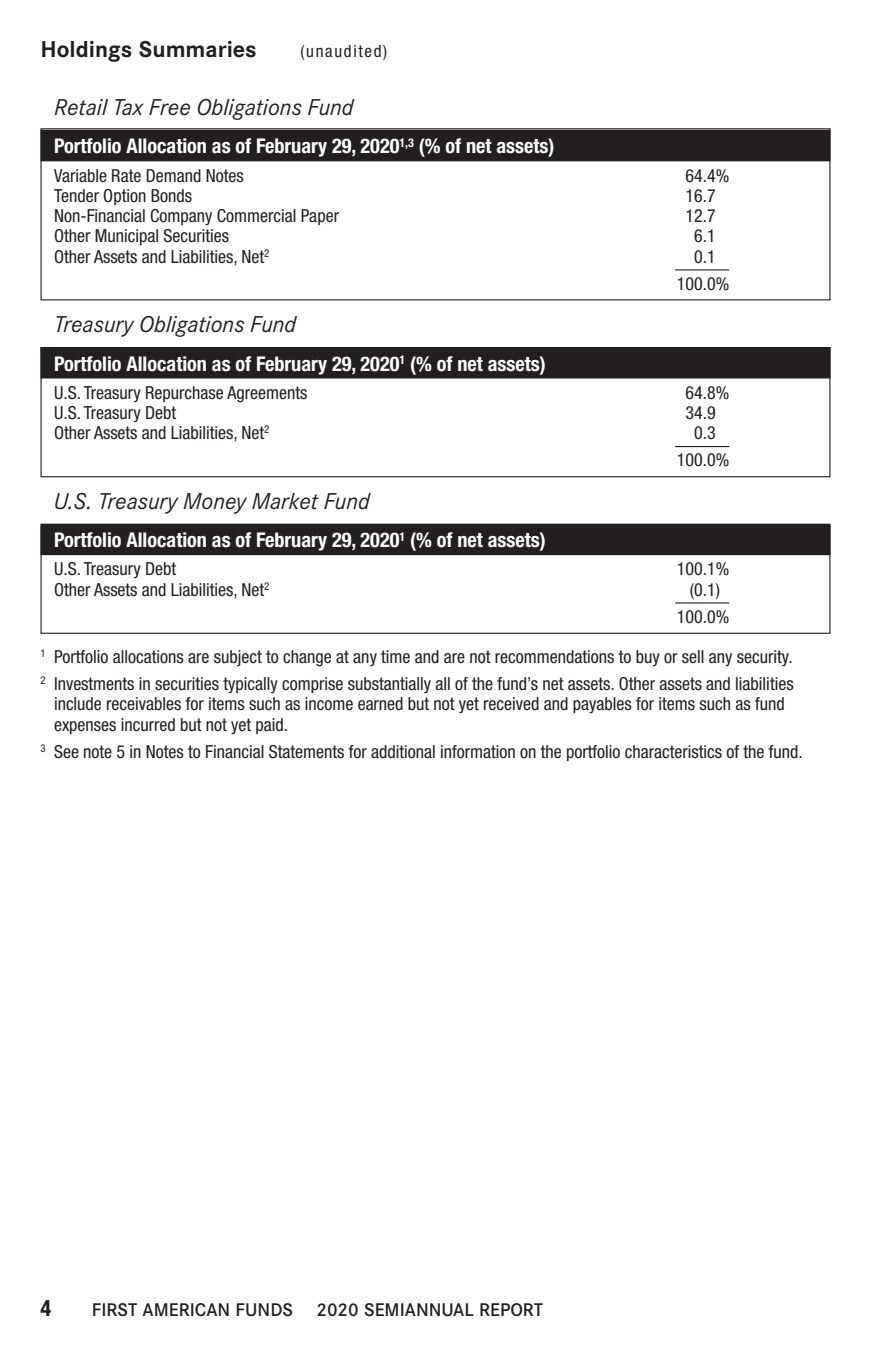
<style>
.page{position:relative;width:871px;height:1357px;background:#fff}
.page>*{position:absolute;margin:0;border:0;box-sizing:border-box;transform-origin:0 0}
.t1{font:italic 22.5px "Corporate S";color:#231f20}
.t2{font:700 22.5px "Corporate S";color:#231f20}
.t3{font:700 condensed 22.5px "Helvetica Neue LT Std";color:#231f20}
.t4{font:700 condensed 20.25px "Helvetica Neue LT Std";color:#fff}
.t5{font:condensed 18px/20.2px "Helvetica Neue LT Std";color:#231f20}
.t6{font:500 18px "Corporate S";color:#231f20}
.t7{font:condensed 16.88px "Helvetica Neue LT Std";letter-spacing:.1em;color:#231f20}
</style>
<div class="page">
<div style="left:40px;top:525px;width:790px;height:109px;border:1px solid #231f20"></div>
<div style="left:40px;top:130px;width:790px;height:31px;background:#231f20"></div>
<hr style="left:675px;top:269px;width:54px;height:1px;background:#231f20">
<div style="left:40px;top:347px;width:790px;height:31px;background:#231f20"></div>
<hr style="left:675px;top:446px;width:54px;height:1px;background:#231f20">
<div style="left:40px;top:524px;width:790px;height:31px;background:#231f20"></div>
<hr style="left:675px;top:602px;width:54px;height:1px;background:#231f20">
<p class="t2" style="left:40px;top:41px;width:218px">Holdings Summaries</p>
<p class="t7" style="left:300px;top:45px;width:88px">(unaudited)</p>
<p class="t1" style="left:54px;top:99px;width:301px">Retail Tax Free Obligations Fund</p>
<p class="t4" style="left:54px;top:139px;width:502px">Portfolio Allocation as of February 29, 2020<sup>1,3</sup> (% of net assets)</p>
<p class="t5" style="left:54px;top:167px;width:191px">Variable Rate Demand Notes</p>
<p class="t5" style="left:685px;top:167px;width:45px">64.4%</p>
<p class="t5" style="left:54px;top:187px;width:139px">Tender Option Bonds</p>
<p class="t5" style="left:685px;top:187px;width:32px">16.7</p>
<p class="t5" style="left:54px;top:207px;width:286px">Non-Financial Company Commercial Paper</p>
<p class="t5" style="left:685px;top:207px;width:32px">12.7</p>
<p class="t5" style="left:54px;top:227px;width:176px">Other Municipal Securities</p>
<p class="t5" style="left:694px;top:227px;width:23px">6.1</p>
<p class="t5" style="left:54px;top:248px;width:217px">Other Assets and Liabilities, Net<sup>2</sup></p>
<p class="t5" style="left:694px;top:248px;width:23px">0.1</p>
<p class="t5" style="left:677px;top:275px;width:54px">100.0%</p>
<p class="t1" style="left:54px;top:316px;width:244px">Treasury Obligations Fund</p>
<p class="t4" style="left:54px;top:356px;width:493px">Portfolio Allocation as of February 29, 2020<sup>1</sup> (% of net assets)</p>
<p class="t5" style="left:54px;top:384px;width:255px">U.S. Treasury Repurchase Agreements</p>
<p class="t5" style="left:685px;top:384px;width:45px">64.8%</p>
<p class="t5" style="left:54px;top:404px;width:124px">U.S. Treasury Debt</p>
<p class="t5" style="left:685px;top:404px;width:32px">34.9</p>
<p class="t5" style="left:54px;top:424px;width:217px">Other Assets and Liabilities, Net<sup>2</sup></p>
<p class="t5" style="left:694px;top:424px;width:23px">0.3</p>
<p class="t5" style="left:677px;top:451px;width:54px">100.0%</p>
<p class="t1" style="left:54px;top:493px;width:317px">U.S. Treasury Money Market Fund</p>
<p class="t4" style="left:54px;top:533px;width:493px">Portfolio Allocation as of February 29, 2020<sup>1</sup> (% of net assets)</p>
<p class="t5" style="left:54px;top:560px;width:124px">U.S. Treasury Debt</p>
<p class="t5" style="left:677px;top:560px;width:54px">100.1%</p>
<p class="t5" style="left:54px;top:581px;width:217px">Other Assets and Liabilities, Net<sup>2</sup></p>
<p class="t5" style="left:690px;top:581px;width:32px">(0.1)</p>
<p class="t5" style="left:677px;top:608px;width:54px">100.0%</p>
<p class="t5" style="left:40px;top:648px;width:754px"><sup>1</sup> Portfolio allocations are subject to change at any time and are not recommendations to buy or sell any security.</p>
<p class="t5" style="left:54px;top:675px;width:741px;text-indent:-14px"><sup>2</sup> Investments in securities typically comprise substantially all of the fund’s net assets. Other assets and liabilities include receivables for items such as income earned but not yet received and payables for items such as fund expenses incurred but not yet paid.</p>
<p class="t5" style="left:40px;top:743px;width:763px"><sup>3</sup> See note 5 in Notes to Financial Statements for additional information on the portfolio characteristics of the fund.</p>
<p class="t3" style="left:40px;top:1300px;width:12px">4</p>
<p class="t6" style="left:92px;top:1299px;width:203px">FIRST AMERICAN FUNDS</p>
<p class="t6" style="left:316px;top:1299px;width:228px">2020 SEMIANNUAL REPORT</p>
</div>
